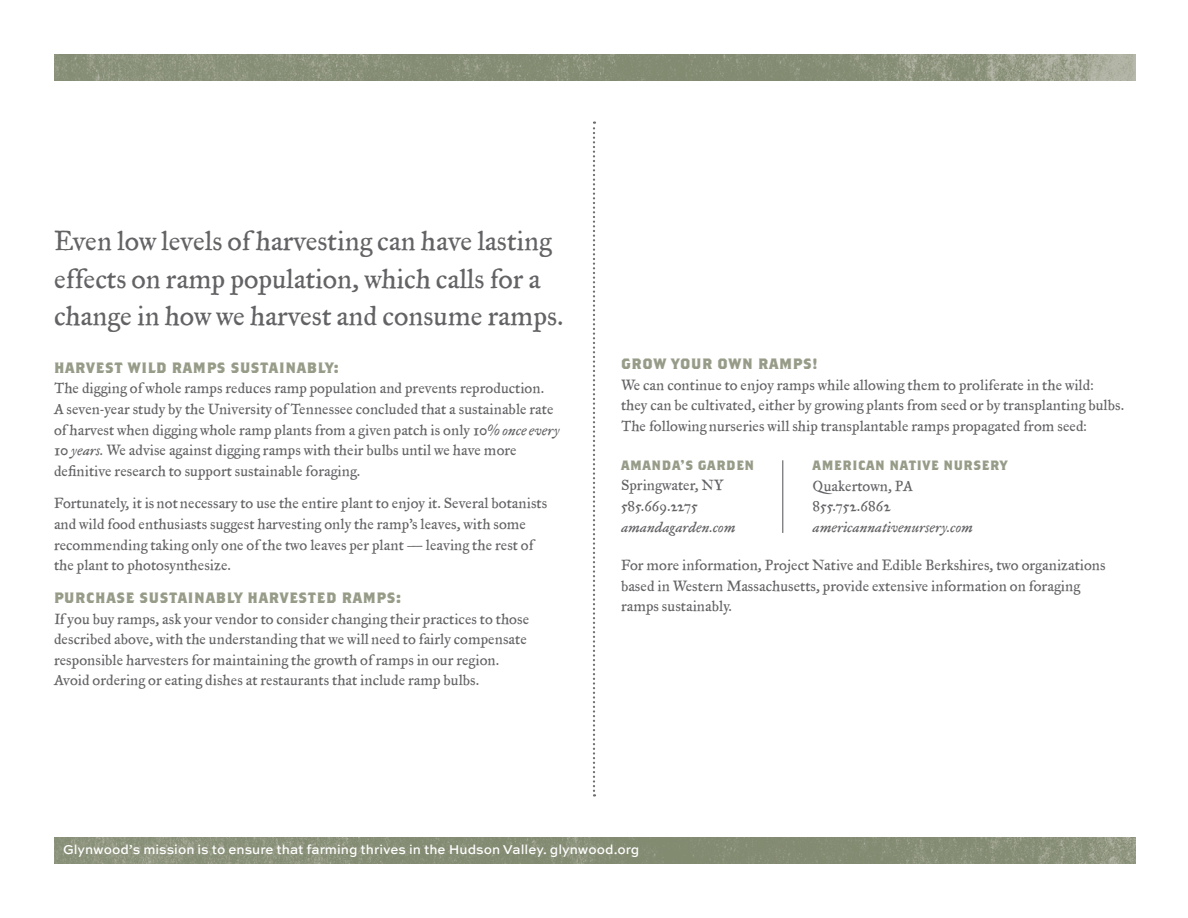
<style>
.page{position:relative;width:1188px;height:918px;background:#fff}
.page>*{position:absolute;margin:0;border:0;box-sizing:border-box;transform-origin:0 0}
.t1{font:30px/37.5px "Historical Fell Type Roman";color:#636366}
.t2{font:16.35px/20.5px "Historical Fell Type Roman";letter-spacing:.005em;color:#636366}
.t3{font:italic 16.35px "Historical Fell Type";letter-spacing:.005em;color:#636366}
.t4{font:700 15px "Brothers";letter-spacing:.045em;color:#979c89}
.t5{font:500 13.5px "Sweet Sans Pro";color:#fff}
.t6{font:700 13.5px "Brothers";letter-spacing:.045em;color:#979c89}
.s1{font-family:"Historical Fell Type";font-style:italic}
</style>
<div class="page">
<svg style="left:593px;top:122px;width:2px;height:674px"></svg>
<hr style="left:782px;top:460px;width:1px;height:73px;background:#636366">
<img style="left:54px;top:837px;width:1082px;height:27px">
<img style="left:54px;top:54px;width:1082px;height:27px">
<h1 class="t1" style="left:54px;top:222px;width:511px">Even low levels of harvesting can have lasting effects on ramp population, which calls for a change in how we harvest and consume ramps.</h1>
<p class="t4" style="left:54px;top:358px;width:286px">HARVEST WILD RAMPS SUSTAINABLY:</p>
<p class="t2" style="left:54px;top:378px;width:507px">The digging of whole ramps reduces ramp population and prevents reproduction.<br>A seven-year study by the University of Tennessee concluded that a sustainable rate of harvest when digging whole ramp plants from a given patch is only <span class="s1">10% once every 10 years.</span> We advise against digging ramps with their bulbs until we have more definitive research to support sustainable foraging.</p>
<p class="t2" style="left:54px;top:493px;width:495px">Fortunately, it is not necessary to use the entire plant to enjoy it. Several botanists and wild food enthusiasts suggest harvesting only the ramp’s leaves, with some recommending taking only one of the two leaves per plant – leaving the rest of the plant to photosynthesize.</p>
<p class="t4" style="left:54px;top:588px;width:349px">PURCHASE SUSTAINABLY HARVESTED RAMPS:</p>
<p class="t2" style="left:54px;top:608px;width:477px">If you buy ramps, ask your vendor to consider changing their practices to those described above, with the understanding that we will need to fairly compensate responsible harvesters for maintaining the growth of ramps in our region.<br>Avoid ordering or eating dishes at restaurants that include ramp bulbs.</p>
<p class="t4" style="left:621px;top:355px;width:198px">GROW YOUR OWN RAMPS!</p>
<p class="t2" style="left:621px;top:374px;width:505px">We can continue to enjoy ramps while allowing them to proliferate in the wild: they can be cultivated, either by growing plants from seed or by transplanting bulbs.<br>The following nurseries will ship transplantable ramps propagated from seed:</p>
<p class="t6" style="left:621px;top:457px;width:135px">AMANDA’S GARDEN</p>
<p class="t2" style="left:621px;top:475px;width:104px">Springwater, NY<br>585.669.2275</p>
<p class="t3" style="left:621px;top:516px;width:116px">amandagarden.com</p>
<p class="t2" style="left:621px;top:555px;width:486px">For more information, Project Native and Edible Berkshires, two organizations based in Western Massachusetts, provide extensive information on foraging ramps sustainably.</p>
<p class="t6" style="left:813px;top:457px;width:196px">AMERICAN NATIVE NURSERY</p>
<p class="t2" style="left:813px;top:475px;width:102px">Quakertown, PA<br>855.752.6862</p>
<p class="t3" style="left:813px;top:516px;width:162px">americannativenursery.com</p>
<p class="t5" style="left:63px;top:840px;width:578px">Glynwood’s mission is to ensure that farming thrives in the Hudson Valley. glynwood.org</p>
</div>
